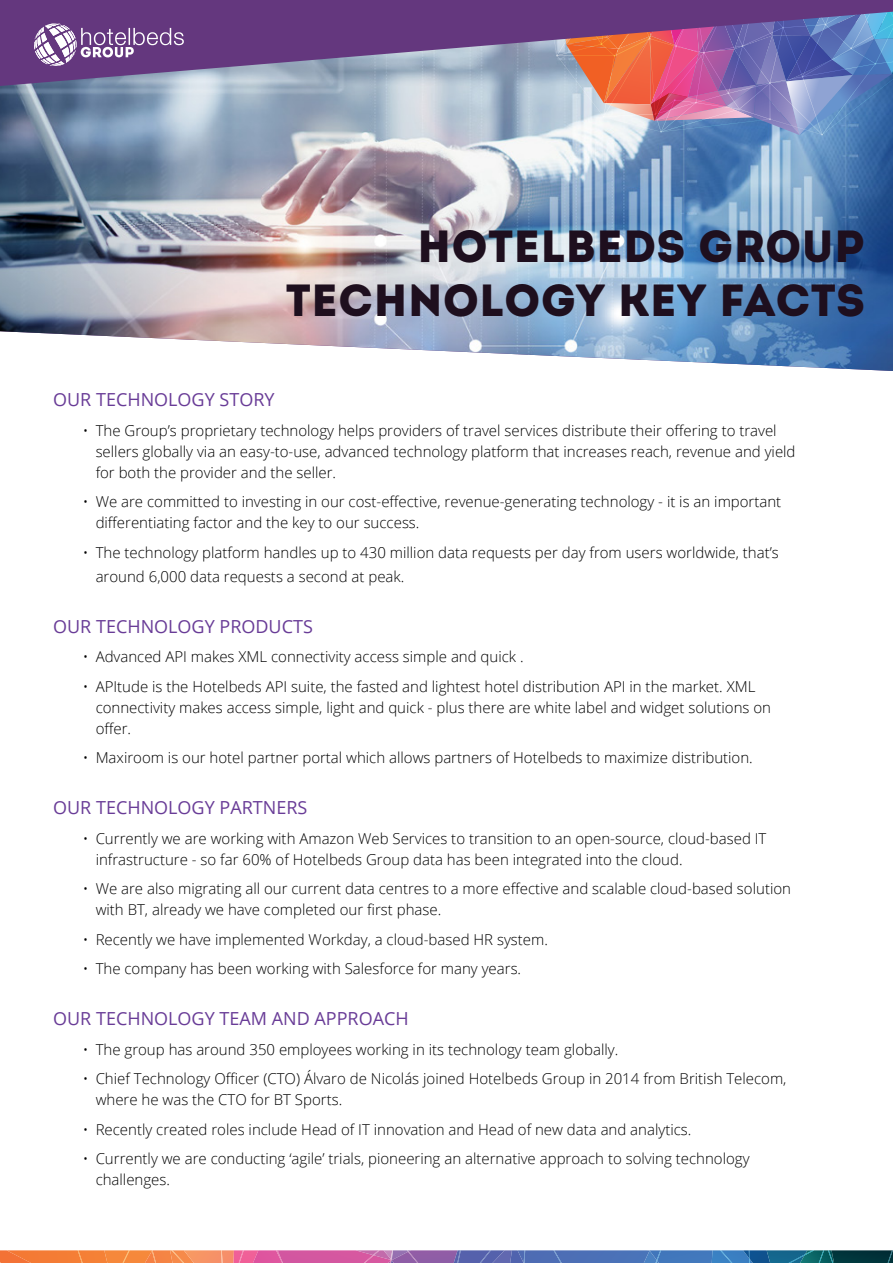
<style>
.page{position:relative;width:893px;height:1263px;background:#fff}
.page>*{position:absolute;margin:0;border:0;box-sizing:border-box;transform-origin:0 0}
.t1{font:45px/54px "Intro";color:#1e0f1e;text-align:right}
.t2{font:18px "Open Sans";color:#693c97}
.t3{font:300 15px/21px "Open Sans";color:#000}
</style>
<div class="page">
<img style="left:0;top:87px;width:893px;height:284px">
<svg style="left:0;top:1250px;width:893px;height:13px"></svg>
<svg style="left:542px;top:87px;width:351px;height:49px"></svg>
<svg style="left:0;top:0;width:893px;height:87px;fill:#64377e"></svg>
<svg style="left:34px;top:23px;width:150px;height:44px"></svg>
<h1 class="t1" style="left:286px;top:220px;width:581px">HOTELBEDS GROUP<br>TECHNOLOGY KEY FACTS</h1>
<p class="t2" style="left:53px;top:387px;width:223px">OUR TECHNOLOGY STORY</p>
<p class="t3" style="left:96px;top:419px;width:701px;text-indent:-13px">• The Group’s proprietary technology helps providers of travel services distribute their offering to travel sellers globally via an easy-to-use, advanced technology platform that increases reach, revenue and yield for both the provider and the seller.</p>
<p class="t3" style="left:96px;top:491px;width:687px;text-indent:-13px">• We are committed to investing in our cost-effective, revenue-generating technology - it is an important differentiating factor and the key to our success.</p>
<p class="t3" style="left:96px;top:540px;width:685px;line-height:24px;text-indent:-13px">• The technology platform handles up to 430 million data requests per day from users worldwide, that’s around 6,000 data requests a second at peak.</p>
<p class="t2" style="left:53px;top:614px;width:261px">OUR TECHNOLOGY PRODUCTS</p>
<p class="t3" style="left:83px;top:646px;width:442px">• Advanced API makes XML connectivity access simple and quick .</p>
<p class="t3" style="left:96px;top:675px;width:677px;text-indent:-13px">• APItude is the Hotelbeds API suite, the fasted and lightest hotel distribution API in the market. XML connectivity makes access simple, light and quick - plus there are white label and widget solutions on offer.</p>
<p class="t3" style="left:83px;top:747px;width:671px">• Maxiroom is our hotel partner portal which allows partners of Hotelbeds to maximize distribution.</p>
<p class="t2" style="left:53px;top:795px;width:256px">OUR TECHNOLOGY PARTNERS</p>
<p class="t3" style="left:96px;top:827px;width:672px;text-indent:-13px">• Currently we are working with Amazon Web Services to transition to an open-source, cloud-based IT infrastructure - so far 60% of Hotelbeds Group data has been integrated into the cloud.</p>
<p class="t3" style="left:96px;top:878px;width:697px;text-indent:-13px">• We are also migrating all our current data centres to a more effective and scalable cloud-based solution with BT, already we have completed our first phase.</p>
<p class="t3" style="left:83px;top:928px;width:467px">• Recently we have implemented Workday, a cloud-based HR system.</p>
<p class="t3" style="left:83px;top:958px;width:440px">• The company has been working with Salesforce for many years.</p>
<p class="t2" style="left:53px;top:1006px;width:357px">OUR TECHNOLOGY TEAM AND APPROACH</p>
<p class="t3" style="left:83px;top:1038px;width:537px">• The group has around 350 employees working in its technology team globally.</p>
<p class="t3" style="left:96px;top:1068px;width:692px;text-indent:-13px">• Chief Technology Officer (CTO) Álvaro de Nicolás joined Hotelbeds Group in 2014 from British Telecom, where he was the CTO for BT Sports.</p>
<p class="t3" style="left:83px;top:1118px;width:610px">• Recently created roles include Head of IT innovation and Head of new data and analytics.</p>
<p class="t3" style="left:96px;top:1148px;width:655px;text-indent:-13px">• Currently we are conducting ‘agile’ trials, pioneering an alternative approach to solving technology challenges.</p>
</div>
